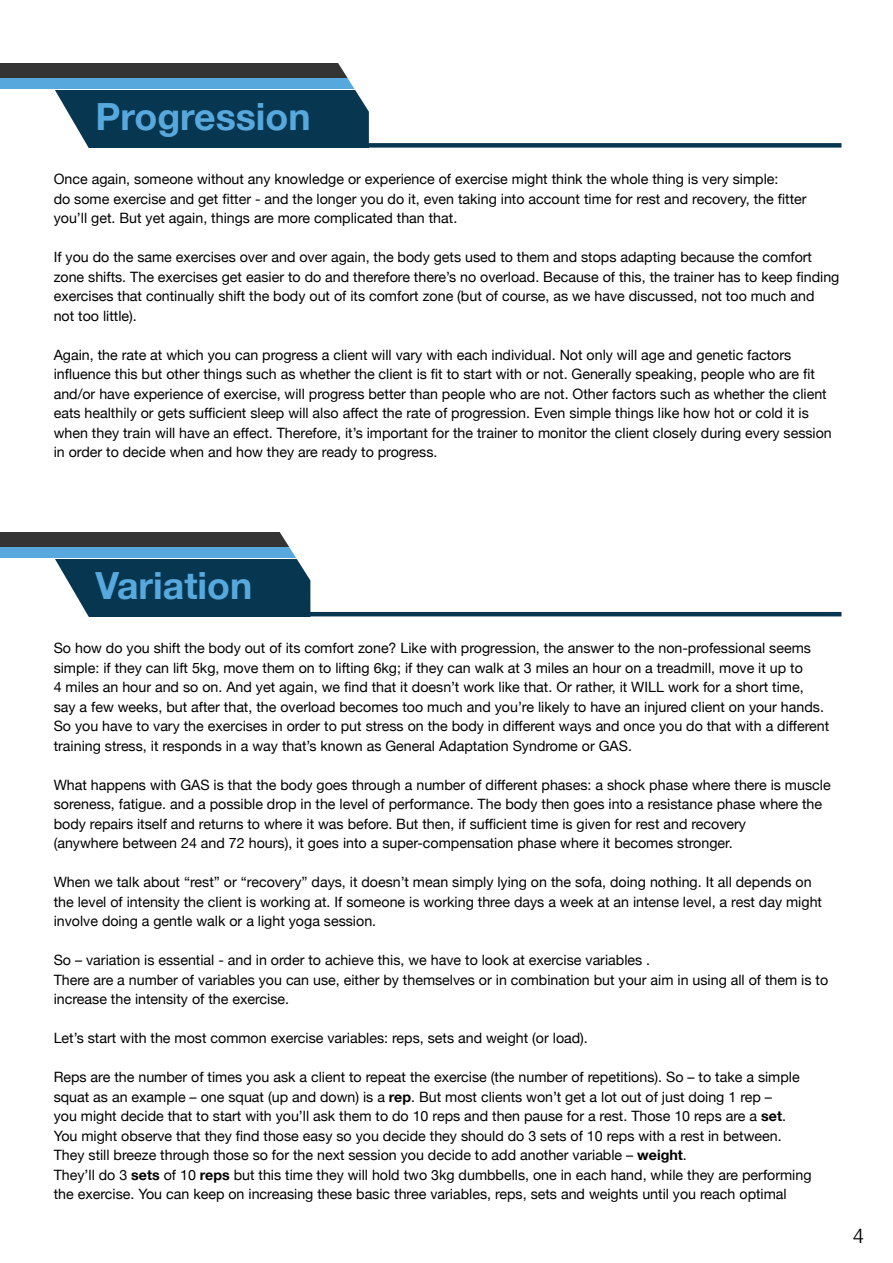
<style>
.page{position:relative;width:893px;height:1263px;background:#fff}
.page>*{position:absolute;margin:0;border:0;box-sizing:border-box;transform-origin:0 0}
.t1{font:700 37.5px "Helvetica Neue";color:#57a8dd}
.t2{font:300 21px "Swiss 721 BT";color:#000}
.t3{font:14.25px/19.5px "Helvetica Neue";color:#000}
.s1{font-weight:700}
</style>
<div class="page">
<div style="left:4px;top:90px;width:513px;height:57px;background:#073650"></div>
<svg style="left:4px;top:90px;width:85px;height:58px"></svg>
<div style="left:0;top:72px;width:517px;height:17px;background:#57a8dd"></div>
<div style="left:0;top:63px;width:517px;height:15px;background:#343434"></div>
<svg style="left:338px;top:63px;width:179px;height:80px"></svg>
<div style="left:89px;top:143px;width:752px;height:5px;background:#073650"></div>
<div style="left:4px;top:559px;width:513px;height:57px;background:#073650"></div>
<svg style="left:4px;top:559px;width:87px;height:58px"></svg>
<div style="left:0;top:541px;width:517px;height:17px;background:#57a8dd"></div>
<div style="left:0;top:532px;width:517px;height:15px;background:#343434"></div>
<svg style="left:278px;top:532px;width:249px;height:85px"></svg>
<hr style="left:89px;top:612px;width:752px;height:4px;background:#073650">
<h1 class="t1" style="left:96px;top:88px;width:217px">Progression</h1>
<p class="t3" style="left:54px;top:170px;width:754px">Once again, someone without any knowledge or experience of exercise might think the whole thing is very simple:<br>do some exercise and get fitter - and the longer you do it, even taking into account time for rest and recovery, the fitter you’ll get. But yet again, things are more complicated than that.</p>
<p class="t3" style="left:54px;top:248px;width:787px">If you do the same exercises over and over again, the body gets used to them and stops adapting because the comfort zone shifts. The exercises get easier to do and therefore there’s no overload. Because of this, the trainer has to keep finding exercises that continually shift the body out of its comfort zone (but of course, as we have discussed, not too much and<br>not too little).</p>
<p class="t3" style="left:54px;top:346px;width:780px">Again, the rate at which you can progress a client will vary with each individual. Not only will age and genetic factors influence this but other things such as whether the client is fit to start with or not. Generally speaking, people who are fit and/or have experience of exercise, will progress better than people who are not. Other factors such as whether the client eats healthily or gets sufficient sleep will also affect the rate of progression. Even simple things like how hot or cold it is when they train will have an effect. Therefore, it’s important for the trainer to monitor the client closely during every session in order to decide when and how they are ready to progress.</p>
<h1 class="t1" style="left:96px;top:556px;width:158px">Variation</h1>
<p class="t3" style="left:54px;top:639px;width:777px">So how do you shift the body out of its comfort zone? Like with progression, the answer to the non-professional seems simple: if they can lift 5kg, move them on to lifting 6kg; if they can walk at 3 miles an hour on a treadmill, move it up to<br>4 miles an hour and so on. And yet again, we find that it doesn’t work like that. Or rather, it WILL work for a short time,<br>say a few weeks, but after that, the overload becomes too much and you’re likely to have an injured client on your hands.<br>So you have to vary the exercises in order to put stress on the body in different ways and once you do that with a different training stress, it responds in a way that’s known as General Adaptation Syndrome or GAS.</p>
<p class="t3" style="left:54px;top:776px;width:778px">What happens with GAS is that the body goes through a number of different phases: a shock phase where there is muscle soreness, fatigue. and a possible drop in the level of performance. The body then goes into a resistance phase where the body repairs itself and returns to where it was before. But then, if sufficient time is given for rest and recovery<br>(anywhere between 24 and 72 hours), it goes into a super-compensation phase where it becomes stronger.</p>
<p class="t3" style="left:54px;top:873px;width:770px">When we talk about “rest” or “recovery” days, it doesn’t mean simply lying on the sofa, doing nothing. It all depends on the level of intensity the client is working at. If someone is working three days a week at an intense level, a rest day might involve doing a gentle walk or a light yoga session.</p>
<p class="t3" style="left:54px;top:951px;width:776px">So – variation is essential - and in order to achieve this, we have to look at exercise variables .<br>There are a number of variables you can use, either by themselves or in combination but your aim in using all of them is to increase the intensity of the exercise.</p>
<p class="t3" style="left:54px;top:1029px;width:536px">Let’s start with the most common exercise variables: reps, sets and weight (or load).</p>
<p class="t3" style="left:54px;top:1068px;width:759px">Reps are the number of times you ask a client to repeat the exercise (the number of repetitions). So – to take a simple squat as an example – one squat (up and down) is a <span class="s1">rep</span>. But most clients won’t get a lot out of just doing 1 rep –<br>you might decide that to start with you’ll ask them to do 10 reps and then pause for a rest. Those 10 reps are a <span class="s1">set</span>.<br>You might observe that they find those easy so you decide they should do 3 sets of 10 reps with a rest in between.<br>They still breeze through those so for the next session you decide to add another variable – <span class="s1">weight</span>.<br>They’ll do 3 <span class="s1">sets</span> of 10 <span class="s1">reps</span> but this time they will hold two 3kg dumbbells, one in each hand, while they are performing the exercise. You can keep on increasing these basic three variables, reps, sets and weights until you reach optimal</p>
<h2 class="t2" style="left:853px;top:1223px;width:13px">4</h2>
</div>
